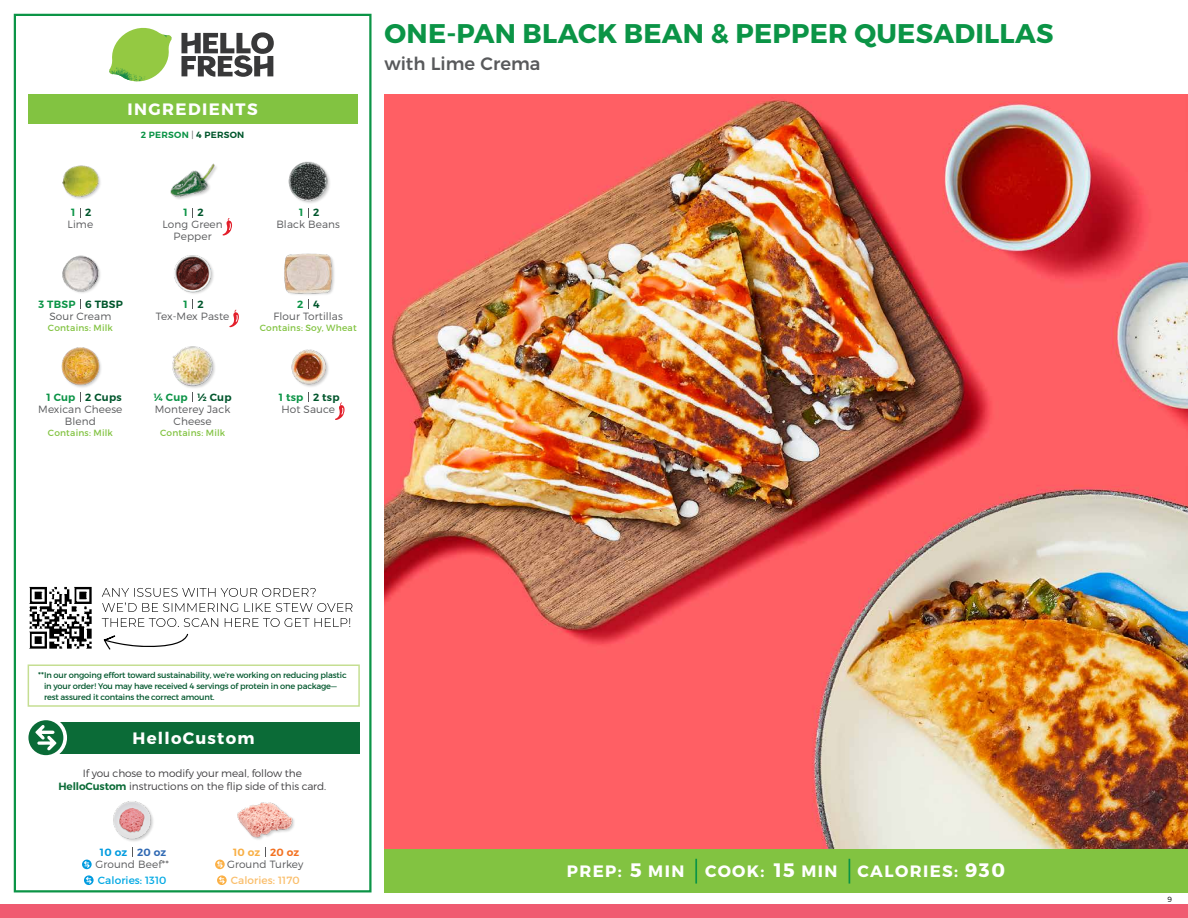
<style>
.page{position:relative;width:1188px;height:918px;background:#fff}
.page>*{position:absolute;margin:0;border:0;box-sizing:border-box;transform-origin:0 0}
.t1{font:700 27px "Montserrat";letter-spacing:.01em;color:#0b9446}
.t2{font:500 18px "Montserrat";color:#58595b}
.t3{font:700 16.5px "Montserrat";letter-spacing:.085em;color:#fff}
.t4{font:300 10.5px/12px "Montserrat";letter-spacing:.01em;color:#58595b;text-align:center}
.t5{font:300 10.5px/13.5px "Montserrat";letter-spacing:-.01em;color:#414042;text-align:center}
.t6{font:600 10.5px "Montserrat";letter-spacing:.02em;color:#00562c}
.t7{font:600 10.5px "Montserrat";letter-spacing:.02em;color:#0b9446}
.t8{font:10.5px "Montserrat";letter-spacing:.01em;color:#00a8e3}
.t9{font:10.5px "Montserrat";letter-spacing:.01em;color:#fabe6b}
.t10{font:600 10.5px "Montserrat";letter-spacing:.02em;color:#009bdf}
.t11{font:600 10.5px "Montserrat";letter-spacing:.02em;color:#f8af45}
.t12{font:9px "Montserrat";letter-spacing:.02em;color:#82c341}
.t13{font:600 9px "Montserrat";letter-spacing:.03em;color:#0b9446}
.t14{font:8.25px/11.2px "Montserrat";letter-spacing:-.02em;color:#00562c}
.t15{font:300 7.5px "Montserrat";color:#000}
.s1{font-weight:300;color:#58595b}
.s2{color:#00562c}
.s3{font-size:8.4px}
.s4{font-weight:600;color:#0b6b37}
.s5{color:#3069b3}
.s6{color:#f37121}
.s7{font-size:19.5px}
</style>
<div class="page">
<div style="left:0;top:904px;width:1188px;height:14px;background:#f05b71"></div>
<div style="left:384px;top:849px;width:804px;height:43px;background:#82c341"></div>
<svg style="left:181px;top:32px;width:93px;height:45px"></svg>
<svg style="left:114px;top:28px;width:55px;height:36px"></svg>
<img style="left:143px;top:28px;width:29px;height:24px">
<img style="left:112px;top:48px;width:54px;height:10px">
<img style="left:109px;top:52px;width:55px;height:30px">
<img style="left:142px;top:58px;width:24px;height:23px">
<div style="left:28px;top:94px;width:330px;height:30px;background:#82c341"></div>
<div style="left:14px;top:14px;width:358px;height:878px;border:2px solid #0b9446"></div>
<img style="left:384px;top:94px;width:804px;height:755px">
<img style="left:174px;top:255px;width:40px;height:39px">
<img style="left:284px;top:253px;width:50px;height:42px">
<img style="left:170px;top:163px;width:47px;height:36px">
<div style="left:289px;top:161px;width:42px;height:43px;background:#000;opacity:.2"></div>
<img style="left:288px;top:161px;width:43px;height:41px">
<img style="left:62px;top:255px;width:38px;height:38px">
<img style="left:62px;top:165px;width:39px;height:34px">
<img style="left:172px;top:346px;width:43px;height:42px">
<img style="left:291px;top:349px;width:38px;height:38px">
<img style="left:61px;top:347px;width:40px;height:41px">
<svg style="left:223px;top:218px;width:9px;height:17px"></svg>
<svg style="left:229px;top:310px;width:10px;height:17px"></svg>
<svg style="left:335px;top:402px;width:10px;height:18px"></svg>
<div style="left:28px;top:664px;width:332px;height:43px;border:2px solid #c5de92"></div>
<div style="left:33px;top:722px;width:327px;height:31px;background:#0b6b37"></div>
<div style="left:25px;top:717px;width:42px;height:42px;background:#fff;border-radius:50%"></div>
<div style="left:28px;top:720px;width:35px;height:35px;background:#0a6b37;border-radius:50%"></div>
<svg style="left:35px;top:725px;width:22px;height:26px"></svg>
<img style="left:113px;top:801px;width:40px;height:41px">
<svg style="left:82px;top:860px;width:10px;height:9px"></svg>
<svg style="left:84px;top:861px;width:6px;height:7px"></svg>
<svg style="left:84px;top:875px;width:10px;height:10px"></svg>
<svg style="left:86px;top:877px;width:6px;height:7px"></svg>
<img style="left:237px;top:802px;width:57px;height:38px">
<hr style="left:695px;top:859px;width:2px;height:25px;background:#0b9446">
<svg style="left:849px;top:859px;width:1px;height:25px"></svg>
<img style="left:29px;top:586px;width:63px;height:63px">
<svg style="left:104px;top:634px;width:84px;height:16px"></svg>
<svg style="left:102px;top:618px;width:248px;height:9px"></svg>
<svg style="left:102px;top:603px;width:251px;height:9px"></svg>
<svg style="left:102px;top:588px;width:214px;height:9px"></svg>
<svg style="left:215px;top:860px;width:10px;height:9px"></svg>
<svg style="left:217px;top:861px;width:6px;height:7px"></svg>
<svg style="left:217px;top:875px;width:10px;height:10px"></svg>
<svg style="left:219px;top:877px;width:6px;height:7px"></svg>
<h3 class="t3" style="left:128px;top:99px;width:132px">INGREDIENTS</h3>
<p class="t13" style="left:141px;top:129px;width:105px">2 PERSON <span class="s1">|</span> <span class="s2">4 PERSON</span></p>
<h1 class="t1" style="left:385px;top:17px;width:670px">ONE-PAN BLACK BEAN &amp; PEPPER QUESADILLAS</h1>
<h2 class="t2" style="left:384px;top:49px;width:158px">with Lime Crema</h2>
<p class="t7" style="left:71px;top:206px;width:6px">1</p>
<p class="t6" style="left:85px;top:206px;width:8px">2</p>
<p class="t6" style="left:198px;top:206px;width:8px">2</p>
<p class="t6" style="left:313px;top:206px;width:8px">2</p>
<p class="t7" style="left:184px;top:206px;width:6px">1</p>
<p class="t7" style="left:299px;top:206px;width:6px">1</p>
<p class="t4" style="left:68px;top:218px;width:27px">Lime</p>
<p class="t4" style="left:162px;top:218px;width:62px">Long Green<br>Pepper</p>
<p class="t4" style="left:276px;top:218px;width:65px">Black Beans</p>
<p class="t7" style="left:39px;top:298px;width:38px">3 TBSP</p>
<p class="t6" style="left:85px;top:298px;width:39px">6 TBSP</p>
<p class="t7" style="left:184px;top:298px;width:6px">1</p>
<p class="t7" style="left:297px;top:298px;width:8px">2</p>
<p class="t6" style="left:198px;top:298px;width:8px">2</p>
<p class="t6" style="left:313px;top:298px;width:8px">4</p>
<p class="t4" style="left:49px;top:310px;width:63px">Sour Cream</p>
<p class="t12" style="left:48px;top:322px;width:67px">Contains: Milk</p>
<p class="t4" style="left:156px;top:310px;width:75px">Tex-Mex Paste</p>
<p class="t4" style="left:274px;top:310px;width:71px">Flour Tortillas</p>
<p class="t12" style="left:260px;top:322px;width:98px">Contains: Soy, Wheat</p>
<p class="t7" style="left:46px;top:390px;width:31px">1 Cup</p>
<p class="t6" style="left:85px;top:390px;width:38px">2 Cups</p>
<p class="t6" style="left:198px;top:390px;width:36px">½ Cup</p>
<p class="t6" style="left:313px;top:390px;width:28px">2 tsp</p>
<p class="t7" style="left:154px;top:390px;width:35px">¼ Cup</p>
<p class="t7" style="left:279px;top:390px;width:26px">1 tsp</p>
<p class="t4" style="left:38px;top:403px;width:86px">Mexican Cheese<br>Blend</p>
<p class="t12" style="left:48px;top:427px;width:67px">Contains: Milk</p>
<p class="t4" style="left:155px;top:403px;width:77px">Monterey Jack<br>Cheese</p>
<p class="t12" style="left:160px;top:427px;width:67px">Contains: Milk</p>
<p class="t4" style="left:281px;top:403px;width:55px">Hot Sauce</p>
<p class="t14" style="left:44px;top:669px;width:304px;text-indent:-6px"><span class="s3">**</span>In our ongoing effort toward sustainability, we’re working on reducing plastic in your order! You may have received 4 servings of protein in one package— rest assured it contains the correct amount.</p>
<h3 class="t3" style="left:133px;top:728px;width:123px">HelloCustom</h3>
<p class="t5" style="left:58px;top:766px;width:269px">If you chose to modify your meal, follow the<br><span class="s4">HelloCustom</span> instructions on the flip side of this card.</p>
<p class="t10" style="left:100px;top:845px;width:68px">10 oz <span class="s5">20 oz</span></p>
<p class="t4" style="left:95px;top:858px;width:75px">Ground Beef**</p>
<p class="t8" style="left:98px;top:874px;width:70px">Calories: 1310</p>
<p class="t11" style="left:233px;top:845px;width:68px">10 oz <span class="s6">20 oz</span></p>
<p class="t4" style="left:227px;top:858px;width:78px">Ground Turkey</p>
<p class="t9" style="left:231px;top:874px;width:71px">Calories: 1170</p>
<h3 class="t3" style="left:567px;top:861px;width:119px">PREP: <span class="s7">5</span> MIN</h3>
<h3 class="t3" style="left:705px;top:861px;width:301px">COOK: <span class="s7">15</span> MIN CALORIES: <span class="s7">930</span></h3>
<p class="t15" style="left:1168px;top:895px;width:6px">9</p>
</div>
